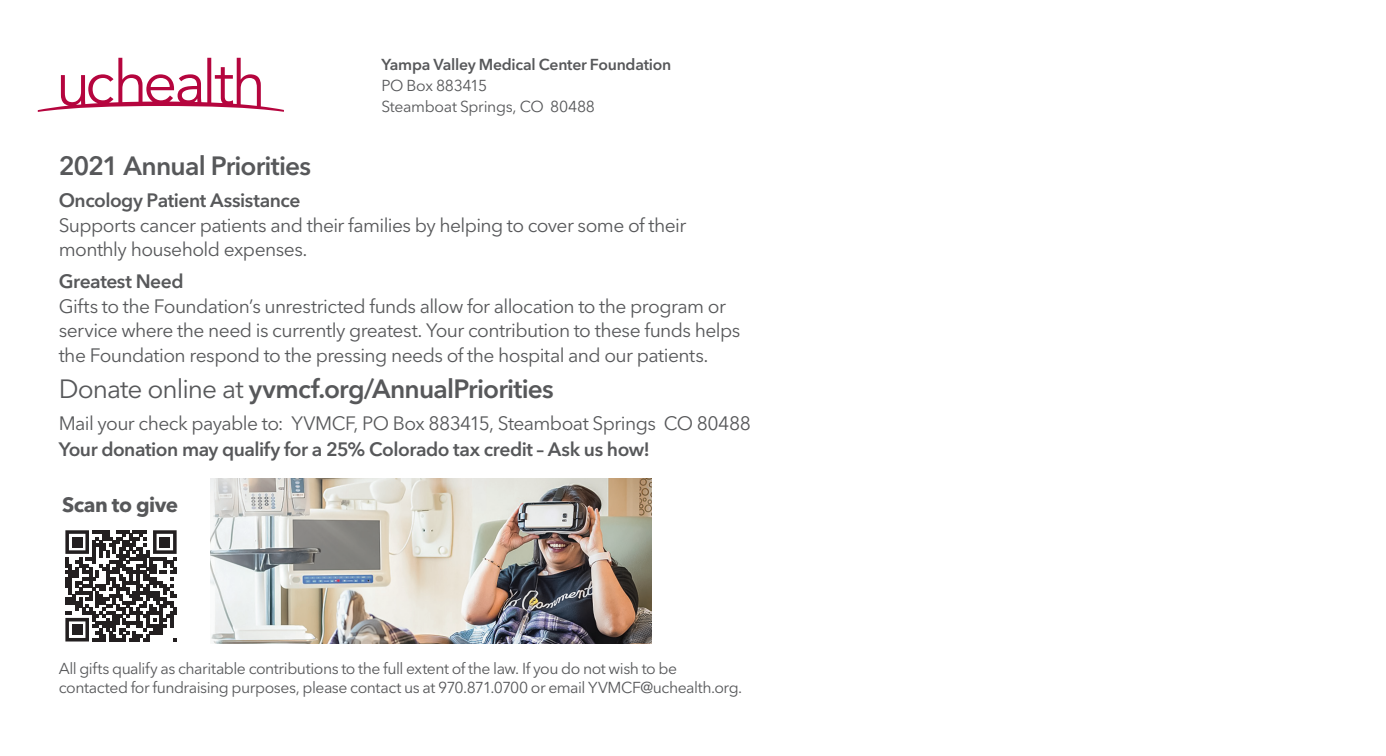
<style>
.page{position:relative;width:1386px;height:756px;background:#fff}
.page>*{position:absolute;margin:0;border:0;box-sizing:border-box;transform-origin:0 0}
.Introduction_lead-in{font:600 26.25px "Avenir Next LT Pro";letter-spacing:-.03em;color:#57585a}
.Body_copy_regular_9{font:700 20.65px "Avenir Next LT Pro";letter-spacing:-.025em;color:#57585a}
.Body_copy_regular_9-2{font:19.25px/24.5px "Avenir Next LT Pro";letter-spacing:-.03em;color:#57585a}
.Body_copy_regular_9-3{font:600 19.25px "Avenir Next LT Pro";letter-spacing:-.025em;color:#57585a}
.Body_copy_regular_9-4{font:15.75px/19.2px "Avenir Next LT Pro";letter-spacing:-.03em;color:#57585a}
.Address_regular_8_11{font:15.75px "Avenir Next LT Pro";letter-spacing:-.02em;color:#57585a}
.Address_demi_8_11{font:600 15.75px "Avenir Next LT Pro";letter-spacing:-.015em;color:#57585a}
.s1{font-weight:400}
</style>
<div class="page">
<svg style="left:38px;top:58px;width:246px;height:54px"></svg>
<img style="left:211px;top:478px;width:441px;height:166px">
<svg style="left:65px;top:530px;width:112px;height:112px"></svg>
<div style="left:72px;top:537px;width:10px;height:10px;background:#231f20"></div>
<div style="left:160px;top:537px;width:10px;height:10px;background:#231f20"></div>
<div style="left:72px;top:625px;width:10px;height:10px;background:#231f20"></div>
<p class="Address_demi_8_11" style="left:381px;top:55px;width:291px">Yampa Valley Medical Center Foundation</p>
<p class="Address_regular_8_11" style="left:381px;top:76px;width:107px">PO Box 883415</p>
<p class="Address_regular_8_11" style="left:381px;top:97px;width:215px">Steamboat Springs, CO 80488</p>
<p class="Introduction_lead-in" style="left:59px;top:150px;width:254px">2021 Annual Priorities</p>
<p class="Body_copy_regular_9-3" style="left:59px;top:189px;width:243px">Oncology Patient Assistance</p>
<p class="Body_copy_regular_9-2" style="left:59px;top:213px;width:629px">Supports cancer patients and their families by helping to cover some of their monthly household expenses.</p>
<p class="Body_copy_regular_9-3" style="left:59px;top:270px;width:127px">Greatest Need</p>
<p class="Body_copy_regular_9-2" style="left:59px;top:294px;width:683px">Gifts to the Foundation’s unrestricted funds allow for allocation to the program or service where the need is currently greatest. Your contribution to these funds helps the Foundation respond to the pressing needs of the hospital and our patients.</p>
<p class="Introduction_lead-in" style="left:59px;top:373px;width:497px"><span class="s1">Donate online at</span> yvmcf.org/AnnualPriorities</p>
<p class="Body_copy_regular_9-2" style="left:59px;top:411px;width:694px">Mail your check payable to: YVMCF, PO Box 883415, Steamboat Springs CO 80488</p>
<p class="Body_copy_regular_9-3" style="left:59px;top:438px;width:593px">Your donation may qualify for a 25% Colorado tax credit – Ask us how!</p>
<p class="Body_copy_regular_9" style="left:62px;top:492px;width:117px">Scan to give</p>
<p class="Body_copy_regular_9-4" style="left:59px;top:659px;width:685px">All gifts qualify as charitable contributions to the full extent of the law. If you do not wish to be contacted for fundraising purposes, please contact us at 970.871.0700 or email YVMCF@uchealth.org.</p>
</div>
